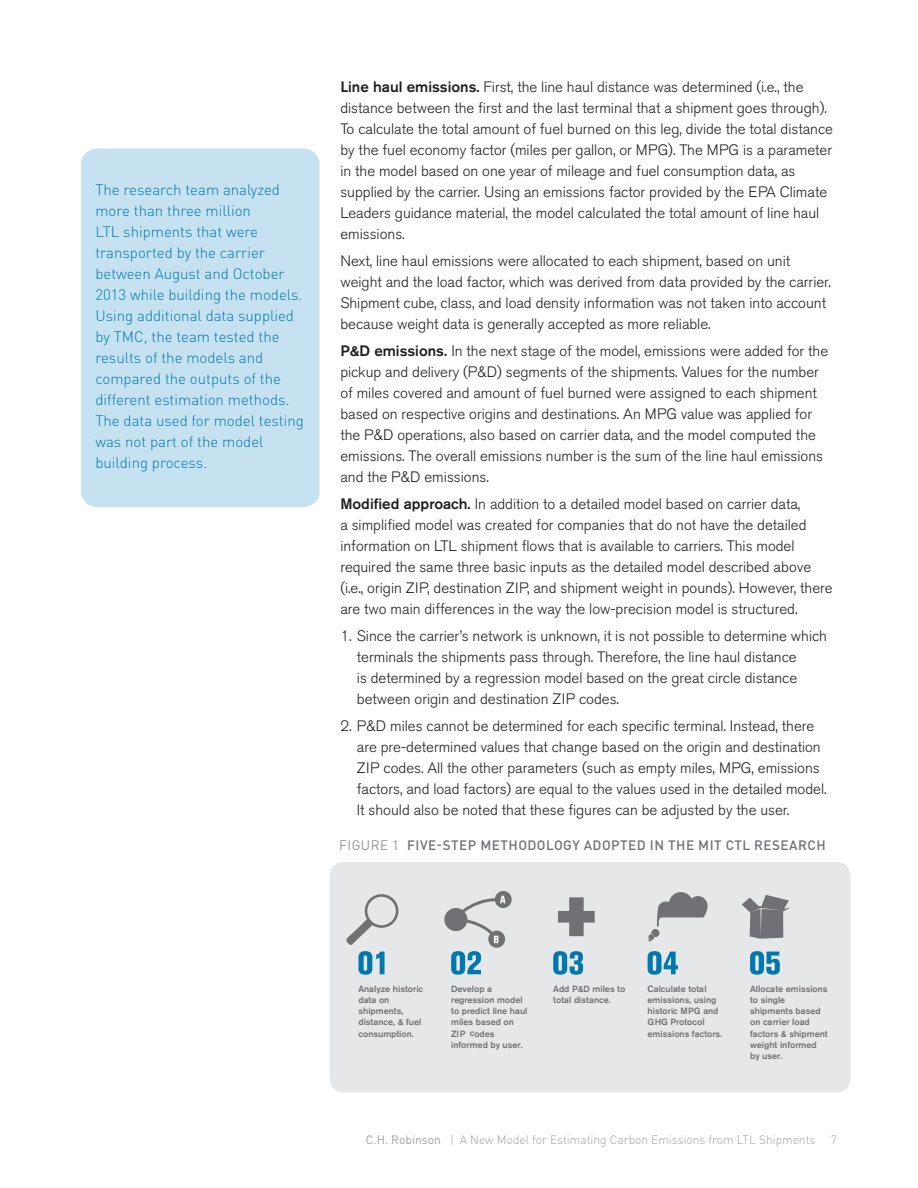
<style>
.page{position:relative;width:918px;height:1188px;background:#fff}
.page>*{position:absolute;margin:0;border:0;box-sizing:border-box;transform-origin:0 0}
.Second_Paragraph_WP{font:300 15px/21px "Akzidenz Grotesk Pro";color:#231f20}
.Second_Paragraph_WP-2{font:300 15px/21px "DIN Pro";color:#0078ae}
.Chart_Graph_Head_WP{font:500 13.5px "DIN Pro";letter-spacing:.035em;color:#717074}
.t1{font:300 12px "DIN Pro";color:#a1a1a5}
.t2{font:500 9px/11.2px "Akzidenz Grotesk Pro";color:#717074}
.s1{font-weight:500}
.s2{font-weight:300}
.s3{font-weight:400}
</style>
<div class="page">
<div style="left:330px;top:862px;width:521px;height:230px;background:#e6e7e9"></div>
<div style="left:81px;top:148px;width:239px;height:359px;background:#c6e2f0"></div>
<svg style="left:451px;top:951px;width:30px;height:24px"></svg>
<svg style="left:553px;top:951px;width:30px;height:24px"></svg>
<svg style="left:648px;top:951px;width:30px;height:24px"></svg>
<svg style="left:750px;top:951px;width:30px;height:24px"></svg>
<div style="left:494px;top:891px;width:18px;height:17px;background:#717074;border-radius:50%"></div>
<svg style="left:488px;top:930px;width:18px;height:18px"></svg>
<svg style="left:444px;top:896px;width:62px;height:47px;background:#c4c5c7"></svg>
<svg style="left:558px;top:897px;width:37px;height:39px"></svg>
<svg style="left:345px;top:892px;width:55px;height:83px;background:#c6d1d7"></svg>
<svg style="left:648px;top:892px;width:60px;height:49px;background:#babbbd"></svg>
<svg style="left:742px;top:895px;width:49px;height:44px;background:#9c9c9f"></svg>
<div style="left:467px;top:1026px;width:8px;height:16px;background:#e6e7e9"></div>
<p class="Second_Paragraph_WP-2" style="left:95px;top:178px;width:210px">The research team analyzed more than three million<br>LTL shipments that were transported by the carrier between August and October<br>2013 while building the models.<br>Using additional data supplied by TMC, the team tested the results of the models and compared the outputs of the different estimation methods.<br>The data used for model testing was not part of the model building process.</p>
<p class="Second_Paragraph_WP" style="left:340px;top:77px;width:494px"><span class="s1">Line haul emissions.</span> First, the line haul distance was determined (i.e., the distance between the first and the last terminal that a shipment goes through).<br>To calculate the total amount of fuel burned on this leg, divide the total distance by the fuel economy factor (miles per gallon, or MPG). The MPG is a parameter in the model based on one year of mileage and fuel consumption data, as supplied by the carrier. Using an emissions factor provided by the EPA Climate Leaders guidance material, the model calculated the total amount of line haul emissions.</p>
<p class="Second_Paragraph_WP" style="left:340px;top:251px;width:492px">Next, line haul emissions were allocated to each shipment, based on unit weight and the load factor, which was derived from data provided by the carrier.<br>Shipment cube, class, and load density information was not taken into account because weight data is generally accepted as more reliable.</p>
<p class="Second_Paragraph_WP" style="left:340px;top:341px;width:489px"><span class="s1">P&amp;D emissions.</span> In the next stage of the model, emissions were added for the pickup and delivery (P&amp;D) segments of the shipments. Values for the number of miles covered and amount of fuel burned were assigned to each shipment based on respective origins and destinations. An MPG value was applied for the P&amp;D operations, also based on carrier data, and the model computed the emissions. The overall emissions number is the sum of the line haul emissions and the P&amp;D emissions.</p>
<p class="Second_Paragraph_WP" style="left:340px;top:494px;width:494px"><span class="s1">Modified approach.</span> In addition to a detailed model based on carrier data,<br>a simplified model was created for companies that do not have the detailed information on LTL shipment flows that is available to carriers. This model required the same three basic inputs as the detailed model described above (i.e., origin ZIP, destination ZIP, and shipment weight in pounds). However, there are two main differences in the way the low-precision model is structured.</p>
<p class="Second_Paragraph_WP" style="left:357px;top:626px;width:471px;text-indent:-16px">1. Since the carrier’s network is unknown, it is not possible to determine which terminals the shipments pass through. Therefore, the line haul distance<br>is determined by a regression model based on the great circle distance between origin and destination ZIP codes.</p>
<p class="Second_Paragraph_WP" style="left:357px;top:716px;width:471px;text-indent:-16px">2. P&amp;D miles cannot be determined for each specific terminal. Instead, there are pre-determined values that change based on the origin and destination ZIP codes. All the other parameters (such as empty miles, MPG, emissions factors, and load factors) are equal to the values used in the detailed model.<br>It should also be noted that these figures can be adjusted by the user.</p>
<p class="Chart_Graph_Head_WP" style="left:339px;top:836px;width:488px"><span class="s2">FIGURE 1</span> FIVE-STEP METHODOLOGY ADOPTED IN THE MIT CTL RESEARCH</p>
<p class="t2" style="left:358px;top:983px;width:66px">Analyze historic data on shipments, distance, &amp; fuel consumption.</p>
<p class="t2" style="left:451px;top:983px;width:78px">Develop a regression model to predict line haul miles based on<br>ZIP C des informed by user.</p>
<p class="t2" style="left:553px;top:983px;width:74px">Add P&amp;D miles to total distance.</p>
<p class="t2" style="left:648px;top:983px;width:76px">Calculate total emissions, using historic MPG and<br>GHG Protocol emissions factors.</p>
<p class="t2" style="left:750px;top:983px;width:79px">Allocate emissions to single shipments based on carrier load factors &amp; shipment weight informed by user.</p>
<p class="t1" style="left:366px;top:1131px;width:451px"><span class="s3">C.H. Robinson</span> | A New Model for Estimating Carbon Emissions from LTL Shipments</p>
<p class="t1" style="left:831px;top:1131px;width:8px">7</p>
</div>
